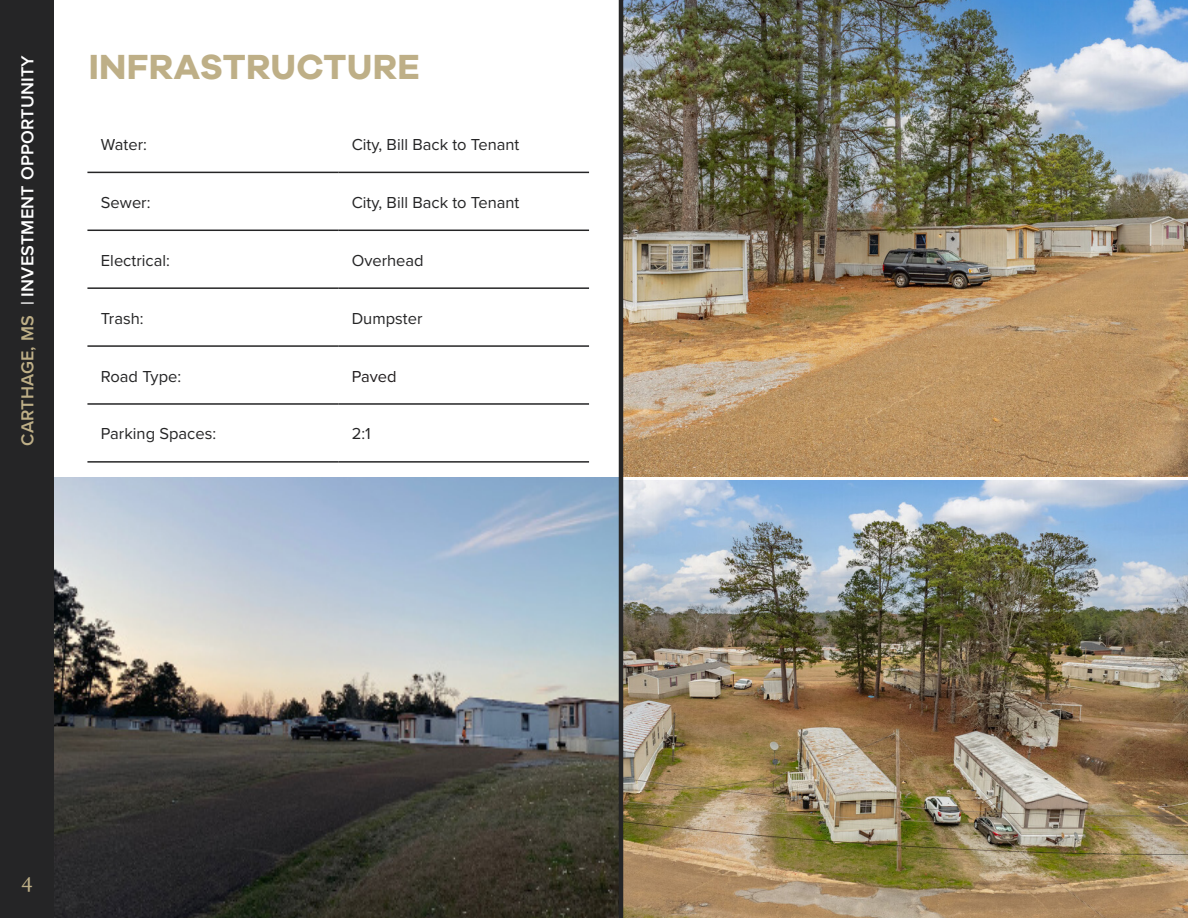
<style>
.page{position:relative;width:1188px;height:918px;background:#fff}
.page>*{position:absolute;margin:0;border:0;box-sizing:border-box;transform-origin:0 0}
.t1{font:700 36px "Galano Grotesque";letter-spacing:.01em;color:#beaf87}
.t2{font:24px "Minion Pro";color:#beaf87}
.t3{font:600 18px "Proxima Nova";letter-spacing:.01em;color:#fff}
.t4{font:16.5px "Proxima Nova";color:#252526}
.t5{font:16.5px "Proxima Nova";color:#231f20}
.s1{color:#beaf87}
</style>
<div class="page">
<div style="left:0;top:0;width:54px;height:918px;background:#252526"></div>
<img style="left:54px;top:477px;width:565px;height:441px">
<img style="left:623px;top:480px;width:565px;height:438px">
<img style="left:623px;top:0;width:565px;height:477px">
<hr style="left:619px;top:0;width:4px;height:918px;background:#252526">
<hr style="left:87px;top:172px;width:251px;height:1px;background:#252526">
<hr style="left:338px;top:172px;width:251px;height:1px;background:#252526">
<hr style="left:87px;top:230px;width:251px;height:1px;background:#252526">
<hr style="left:338px;top:230px;width:251px;height:1px;background:#252526">
<hr style="left:87px;top:287px;width:251px;height:2px;background:#252526">
<hr style="left:338px;top:287px;width:251px;height:2px;background:#252526">
<hr style="left:87px;top:345px;width:251px;height:2px;background:#252526">
<hr style="left:338px;top:345px;width:251px;height:2px;background:#252526">
<hr style="left:87px;top:403px;width:251px;height:2px;background:#252526">
<hr style="left:338px;top:403px;width:251px;height:2px;background:#252526">
<hr style="left:87px;top:461px;width:251px;height:2px;background:#252526">
<hr style="left:338px;top:461px;width:251px;height:2px;background:#252526">
<p class="t3" style="left:14px;top:446px;width:392px;rotate:-90deg"><span class="s1">CARTHAGE, MS</span> | INVESTMENT OPPORTUNITY</p>
<p class="t1" style="left:89px;top:44px;width:333px">INFRASTRUCTURE</p>
<p class="t4" style="left:101px;top:132px;width:47px">Water:</p>
<p class="t4" style="left:352px;top:132px;width:169px">City, Bill Back to Tenant</p>
<p class="t4" style="left:101px;top:190px;width:51px">Sewer:</p>
<p class="t4" style="left:352px;top:190px;width:169px">City, Bill Back to Tenant</p>
<p class="t4" style="left:101px;top:248px;width:70px">Electrical:</p>
<p class="t4" style="left:352px;top:248px;width:74px">Overhead</p>
<p class="t4" style="left:101px;top:306px;width:44px">Trash:</p>
<p class="t4" style="left:352px;top:306px;width:72px">Dumpster</p>
<p class="t4" style="left:101px;top:364px;width:82px">Road Type:</p>
<p class="t5" style="left:352px;top:364px;width:46px">Paved</p>
<p class="t4" style="left:101px;top:422px;width:117px">Parking Spaces:</p>
<p class="t4" style="left:352px;top:422px;width:21px">2:1</p>
<h2 class="t2" style="left:21px;top:864px;width:13px">4</h2>
</div>
